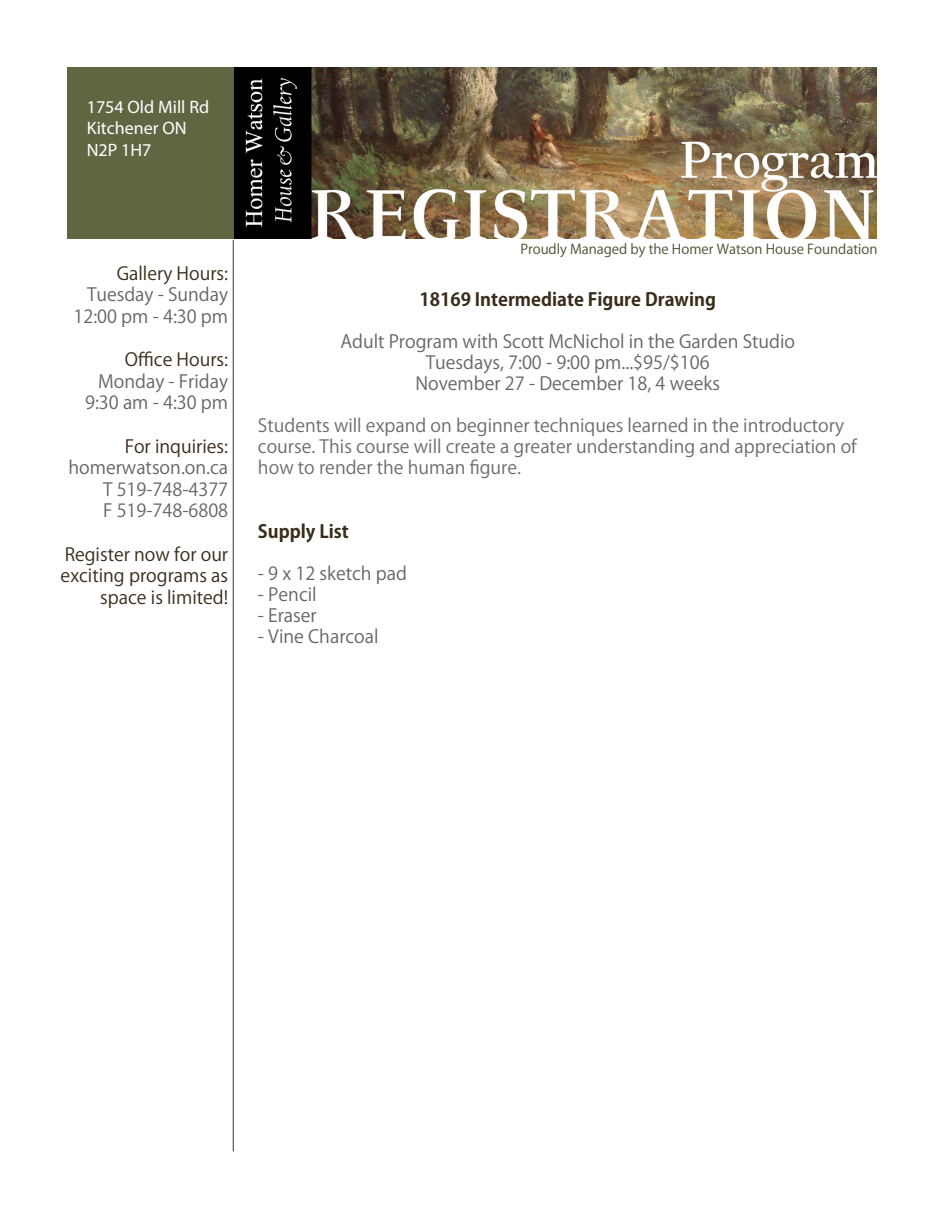
<style>
.page{position:relative;width:945px;height:1215px;background:#fff}
.page>*{position:absolute;margin:0;border:0;box-sizing:border-box;transform-origin:0 0}
.t1{font:18px "Koz Go Pr 6 N";color:#656568}
.t2{font:18px/21px "Koz Go Pr 6 N";color:#6c6d70}
.t3{font:18px/21.6px "Koz Go Pr 6 N";color:#392c1b;text-align:right}
.t4{font:700 18px "Koz Go Pr 6 N";color:#392c1b}
.t5{font:18px/21.6px "Myriad Pro";color:#fff}
.t6{font:13.5px "Koz Go Pr 6 N";color:#4d4e2f}
</style>
<div class="page">
<hr style="left:233px;top:240px;width:1px;height:911px;background:#3b3330">
<img style="left:234px;top:68px;width:643px;height:171px">
<div style="left:68px;top:68px;width:166px;height:171px;background:#606642"></div>
<p class="t5" style="left:87px;top:96px;width:124px">1754 Old Mill Rd</p>
<p class="t5" style="left:87px;top:117px;width:102px">Kitchener ON<br>N2P 1H7</p>
<p class="t3" style="left:117px;top:263px;width:113px">Gallery Hours:</p>
<p class="t1" style="left:87px;top:285px;width:143px">Tuesday - Sunday</p>
<p class="t1" style="left:74px;top:306px;width:156px">12:00 pm - 4:30 pm</p>
<p class="t3" style="left:125px;top:349px;width:105px">Office Hours:</p>
<p class="t1" style="left:98px;top:371px;width:131px">Monday - Friday</p>
<p class="t1" style="left:85px;top:393px;width:145px">9:30 am - 4:30 pm</p>
<p class="t3" style="left:125px;top:436px;width:105px">For inquiries:</p>
<p class="t1" style="left:68px;top:457px;width:161px">homerwatson.on.ca</p>
<p class="t1" style="left:103px;top:479px;width:127px">T 519-748-4377</p>
<p class="t1" style="left:103px;top:501px;width:127px">F 519-748-6808</p>
<p class="t3" style="left:61px;top:544px;width:169px">Register now for our exciting programs as space is limited!</p>
<p class="t6" style="left:520px;top:241px;width:359px">Proudly Managed by the Homer Watson House Foundation</p>
<p class="t4" style="left:420px;top:289px;width:298px">18169 Intermediate Figure Drawing</p>
<p class="t1" style="left:340px;top:331px;width:456px">Adult Program with Scott McNichol in the Garden Studio</p>
<p class="t1" style="left:426px;top:352px;width:285px">Tuesdays, 7:00 - 9:00 pm...$95/$106</p>
<p class="t1" style="left:415px;top:373px;width:306px">November 27 - December 18, 4 weeks</p>
<p class="t2" style="left:258px;top:415px;width:600px">Students will expand on beginner techniques learned in the introductory course. This course will create a greater understanding and appreciation of how to render the human figure.</p>
<p class="t4" style="left:258px;top:521px;width:92px">Supply List</p>
<p class="t1" style="left:258px;top:563px;width:151px">- 9 x 12 sketch pad</p>
<p class="t1" style="left:258px;top:584px;width:60px">- Pencil</p>
<p class="t1" style="left:258px;top:605px;width:60px">- Eraser</p>
<p class="t1" style="left:258px;top:626px;width:122px">- Vine Charcoal</p>
</div>
